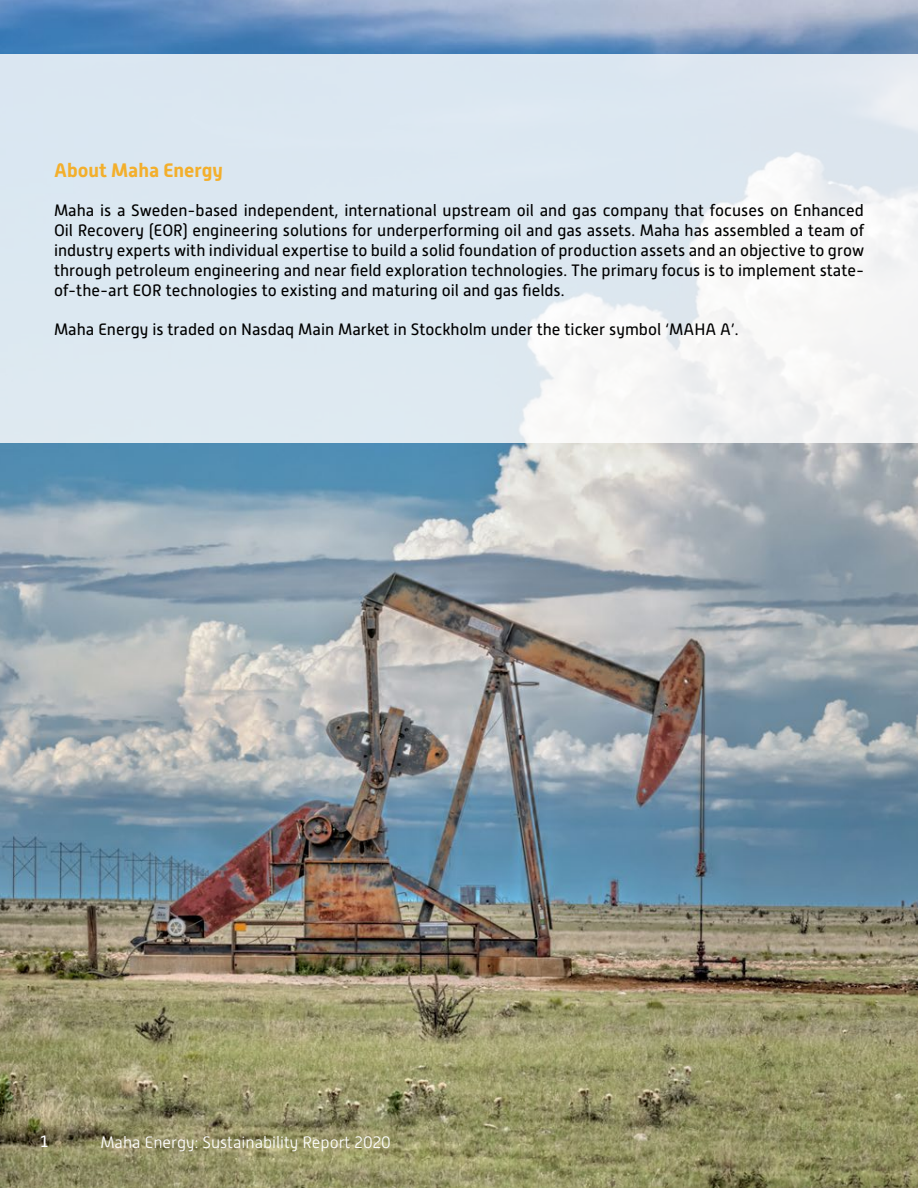
<style>
.page{position:relative;width:918px;height:1188px;background:#fff}
.page>*{position:absolute;margin:0;border:0;box-sizing:border-box;transform-origin:0 0}
.t1{font:700 19.5px "Alwyn New";color:#f3af2c}
.t2{font:16.5px/19.8px "Alwyn New";color:#000;text-align:justify}
.t3{font:300 16.5px "Alwyn New";color:#fff}
.t4{font:16.5px "Alwyn New";color:#fff}
</style>
<div class="page">
<img style="left:0;top:0;width:918px;height:1188px">
<svg style="left:0;top:54px;width:918px;height:389px;fill:#dce8f1"></svg>
<p class="t1" style="left:54px;top:159px;width:171px">About Maha Energy</p>
<p class="t2" style="left:54px;top:201px;width:812px">Maha is a Sweden-based independent, international upstream oil and gas company that focuses on Enhanced Oil Recovery (EOR) engineering solutions for underperforming oil and gas assets. Maha has assembled a team of industry experts with individual expertise to build a solid foundation of production assets and an objective to grow through petroleum engineering and near field exploration technologies. The primary focus is to implement state&shy;of-the-art EOR technologies to existing and maturing oil and gas fields.</p>
<p class="t2" style="left:54px;top:320px;width:686px">Maha Energy is traded on Nasdaq Main Market in Stockholm under the ticker symbol ‘MAHA A’.</p>
<p class="t4" style="left:41px;top:1133px;width:9px">1</p>
<p class="t3" style="left:100px;top:1133px;width:292px">Maha Energy: Sustainability Report 2020</p>
</div>
